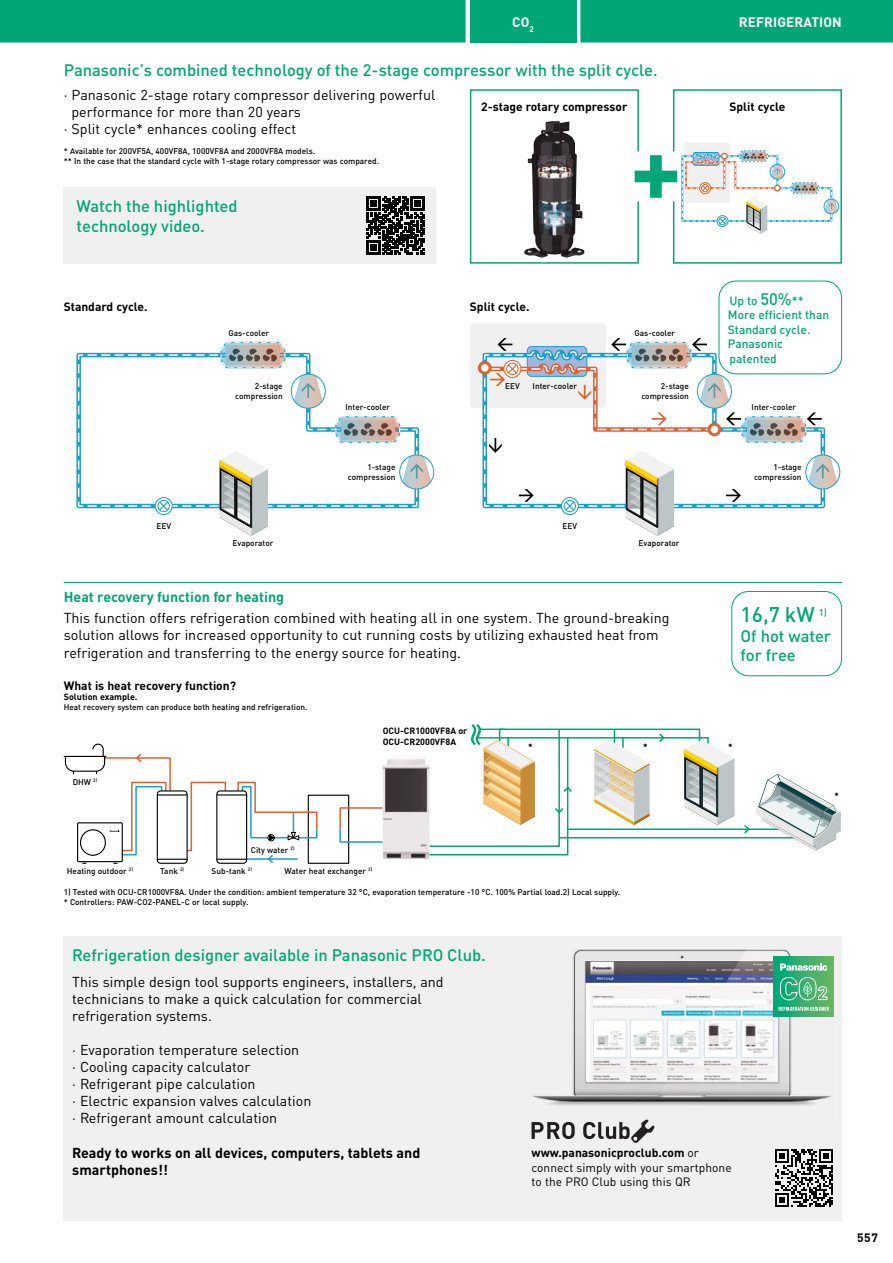
<style>
.page{position:relative;width:893px;height:1263px;background:#fff}
.page>*{position:absolute;margin:0;border:0;box-sizing:border-box;transform-origin:0 0}
.t1{font:500 21px "DIN Pro";color:#00a676}
.t2{font:500 16.5px/19.8px "DIN Pro";color:#00a676}
.t3{font:14.25px/17.1px "DIN Pro";color:#000}
.t4{font:700 14.25px/17.1px "DIN Pro";color:#000}
.t5{font:700 14.25px "DIN Pro";color:#00a676}
.t6{font:700 13.5px "DIN Pro";letter-spacing:.01em;color:#fff}
.t7{font:700 12px "DIN Pro";color:#000}
.t8{font:12px/14.4px "DIN Pro";color:#000}
.t9{font:500 12px/14.4px "DIN Pro";color:#00a676}
.t10{font:700 9px/10.8px "DIN Pro";color:#000}
.t11{font:500 8.25px/9.9px "DIN Pro";color:#000;text-align:right}
.s1{font-size:16.5px}
.s2{font-weight:700}
</style>
<div class="page">
<div style="left:64px;top:935px;width:778px;height:285px;background:#eff0ef"></div>
<div style="left:64px;top:187px;width:372px;height:77px;background:#eff0ef"></div>
<hr style="left:64px;top:582px;width:778px;height:1px;background:#00a676">
<div style="left:308px;top:795px;width:41px;height:69px;border:1px solid #000"></div>
<hr style="left:247px;top:858px;width:51px;height:2px;background:#1c9fca">
<svg style="left:339px;top:806px;width:44px;height:37px"></svg>
<svg style="left:188px;top:781px;width:39px;height:71px"></svg>
<hr style="left:559px;top:837px;width:239px;height:1px;background:#00a676">
<hr style="left:614px;top:729px;width:1px;height:30px;background:#00a676">
<div style="left:499px;top:728px;width:201px;height:23px;border:2px solid #00a676"></div>
<hr style="left:568px;top:828px;width:218px;height:2px;background:#00a676">
<div style="left:507px;top:737px;width:202px;height:23px;border:2px solid #00a676"></div>
<hr style="left:622px;top:738px;width:2px;height:25px;background:#00a676">
<svg style="left:756px;top:774px;width:85px;height:76px"></svg>
<svg style="left:594px;top:740px;width:55px;height:85px"></svg>
<svg style="left:683px;top:740px;width:52px;height:85px"></svg>
<svg style="left:237px;top:781px;width:81px;height:60px"></svg>
<svg style="left:268px;top:855px;width:5px;height:8px"></svg>
<svg style="left:429px;top:724px;width:143px;height:132px"></svg>
<svg style="left:659px;top:733px;width:5px;height:9px"></svg>
<svg style="left:744px;top:825px;width:5px;height:8px"></svg>
<div style="left:77px;top:822px;width:46px;height:40px;border:1px solid #000"></div>
<svg style="left:64px;top:743px;width:108px;height:113px"></svg>
<div style="left:216px;top:790px;width:31px;height:74px;border:1px solid #000;border-radius:3px"></div>
<hr style="left:217px;top:794px;width:30px;height:1px;background:#000">
<hr style="left:217px;top:859px;width:30px;height:1px;background:#000">
<div style="left:157px;top:790px;width:31px;height:74px;border:1px solid #000;border-radius:3px"></div>
<hr style="left:157px;top:794px;width:30px;height:1px;background:#000">
<hr style="left:157px;top:859px;width:30px;height:1px;background:#000">
<div style="left:470px;top:323px;width:136px;height:85px;background:#eff0ef;border-radius:4px"></div>
<div style="left:478px;top:361px;width:14px;height:14px;border:3px solid #df6134;border-radius:50%"></div>
<svg style="left:77px;top:342px;width:357px;height:194px"></svg>
<div style="left:399px;top:455px;width:35px;height:34px;border:1px solid #1c9fca;border-radius:50%"></div>
<svg style="left:480px;top:338px;width:360px;height:198px"></svg>
<div style="left:805px;top:455px;width:35px;height:34px;border:1px solid #1c9fca;border-radius:50%"></div>
<svg style="left:469px;top:89px;width:373px;height:175px"></svg>
<div style="left:731px;top:591px;width:111px;height:85px;border:1px solid #00a676;border-radius:17px"></div>
<svg style="left:366px;top:196px;width:59px;height:59px"></svg>
<div style="left:719px;top:281px;width:123px;height:93px;background:#fff;border-radius:17px"></div>
<div style="left:719px;top:281px;width:123px;height:93px;border:1px solid #00a676;border-radius:17px"></div>
<img style="left:383px;top:759px;width:46px;height:100px">
<img style="left:532px;top:949px;width:301px;height:157px">
<svg style="left:531px;top:1122px;width:44px;height:17px"></svg>
<svg style="left:583px;top:1119px;width:72px;height:24px"></svg>
<svg style="left:775px;top:1149px;width:58px;height:58px"></svg>
<svg style="left:774px;top:957px;width:59px;height:59px;background:#34ae6d"></svg>
<svg style="left:780px;top:963px;width:47px;height:8px"></svg>
<svg style="left:779px;top:977px;width:49px;height:23px"></svg>
<svg style="left:779px;top:1007px;width:50px;height:4px"></svg>
<div style="left:0;top:0;width:893px;height:43px;background:#00a676"></div>
<div style="left:470px;top:0;width:106px;height:43px;background:#00a676"></div>
<p class="t6" style="left:512px;top:12px;width:23px">CO<sub>2</sub></p>
<p class="t6" style="left:739px;top:12px;width:105px">REFRIGERATION</p>
<p class="t2" style="left:64px;top:59px;width:595px">Panasonic’s combined technology of the 2-stage compressor with the split cycle.</p>
<p class="t3" style="left:64px;top:86px;width:373px">· Panasonic 2-stage rotary compressor delivering powerful</p>
<p class="t3" style="left:72px;top:103px;width:231px">performance for more than 20 years</p>
<p class="t3" style="left:64px;top:120px;width:234px">· Split cycle* enhances cooling effect</p>
<p class="t11" style="left:64px;top:146px;width:317px;text-align:left">* Available for 200VF5A, 400VF8A, 1000VF8A and 2000VF8A models.<br>** In the case that the standard cycle with 1-stage rotary compressor was compared.</p>
<p class="t2" style="left:77px;top:196px;width:163px">Watch the highlighted technology video.</p>
<p class="t7" style="left:481px;top:98px;width:148px">2-stage rotary compressor</p>
<p class="t7" style="left:729px;top:98px;width:58px">Split cycle</p>
<p class="t7" style="left:64px;top:297px;width:85px">Standard cycle.</p>
<p class="t7" style="left:470px;top:297px;width:61px">Split cycle.</p>
<p class="t11" style="left:228px;top:327px;width:42px">Gas-cooler</p>
<p class="t11" style="left:634px;top:327px;width:42px">Gas-cooler</p>
<p class="t11" style="left:235px;top:381px;width:49px">2-stage compression</p>
<p class="t11" style="left:345px;top:402px;width:46px">Inter-cooler</p>
<p class="t11" style="left:505px;top:381px;width:16px">EEV</p>
<p class="t11" style="left:533px;top:381px;width:46px">Inter-cooler</p>
<p class="t11" style="left:641px;top:381px;width:49px">2-stage compression</p>
<p class="t9" style="left:728px;top:293px;width:103px">Up to <span class="s1">50%</span>**<br>More efficient than<br>Standard cycle.<br>Panasonic patented</p>
<p class="t11" style="left:752px;top:402px;width:46px">Inter-cooler</p>
<p class="t11" style="left:348px;top:461px;width:49px">1-stage compression</p>
<p class="t11" style="left:156px;top:521px;width:16px">EEV</p>
<p class="t11" style="left:562px;top:521px;width:16px">EEV</p>
<p class="t11" style="left:233px;top:538px;width:42px">Evaporator</p>
<p class="t11" style="left:639px;top:538px;width:42px">Evaporator</p>
<p class="t11" style="left:754px;top:461px;width:49px">1-stage compression</p>
<p class="t5" style="left:64px;top:586px;width:222px">Heat recovery function for heating</p>
<p class="t3" style="left:64px;top:609px;width:607px">This function offers refrigeration combined with heating all in one system. The ground-breaking solution allows for increased opportunity to cut running costs by utilizing exhausted heat from refrigeration and transferring to the energy source for heating.</p>
<p class="t7" style="left:64px;top:676px;width:174px">What is heat recovery function?</p>
<p class="t10" style="left:64px;top:691px;width:75px">Solution example.</p>
<p class="t11" style="left:64px;top:702px;width:245px">Heat recovery system can produce both heating and refrigeration.</p>
<p class="t10" style="left:383px;top:725px;width:86px">OCU-CR1000VF8A or<br>OCU-CR2000VF8A</p>
<p class="t10" style="left:528px;top:741px;width:6px">*</p>
<p class="t10" style="left:643px;top:741px;width:6px">*</p>
<p class="t10" style="left:728px;top:741px;width:6px">*</p>
<h1 class="t1" style="left:741px;top:598px;width:88px">16,7 kW <sup>1)</sup></h1>
<p class="t2" style="left:741px;top:625px;width:92px">Of hot water for free</p>
<p class="t11" style="left:73px;top:776px;width:26px">DHW <sup>2)</sup></p>
<p class="t10" style="left:834px;top:790px;width:6px">*</p>
<p class="t11" style="left:251px;top:844px;width:45px">City water <sup>2)</sup></p>
<p class="t11" style="left:67px;top:865px;width:68px">Heating outdoor <sup>2)</sup></p>
<p class="t11" style="left:285px;top:865px;width:89px">Water heat exchanger <sup>2)</sup></p>
<p class="t11" style="left:160px;top:865px;width:25px">Tank <sup>2)</sup></p>
<p class="t11" style="left:212px;top:865px;width:42px">Sub-tank <sup>2)</sup></p>
<p class="t11" style="left:64px;top:887px;width:558px;text-align:left">1) Tested with OCU-CR1000VF8A. Under the condition: ambient temperature 32 °C, evaporation temperature -10 °C. 100% Partial load.2) Local supply. * Controllers: PAW-CO2-PANEL-C or local supply.</p>
<p class="t2" style="left:72px;top:944px;width:415px">Refrigeration designer available in Panasonic PRO Club.</p>
<p class="t3" style="left:72px;top:972px;width:373px">This simple design tool supports engineers, installers, and technicians to make a quick calculation for commercial refrigeration systems.</p>
<p class="t3" style="left:72px;top:1040px;width:241px">· Evaporation temperature selection<br>· Cooling capacity calculator<br>· Refrigerant pipe calculation<br>· Electric expansion valves calculation · Refrigerant amount calculation</p>
<p class="t4" style="left:72px;top:1143px;width:350px">Ready to works on all devices, computers, tablets and smartphones!!</p>
<p class="t8" style="left:531px;top:1145px;width:202px"><span class="s2">www.panasonicproclub.com</span> or connect simply with your smartphone to the PRO Club using this QR</p>
<p class="t7" style="left:857px;top:1229px;width:22px">557</p>
</div>
